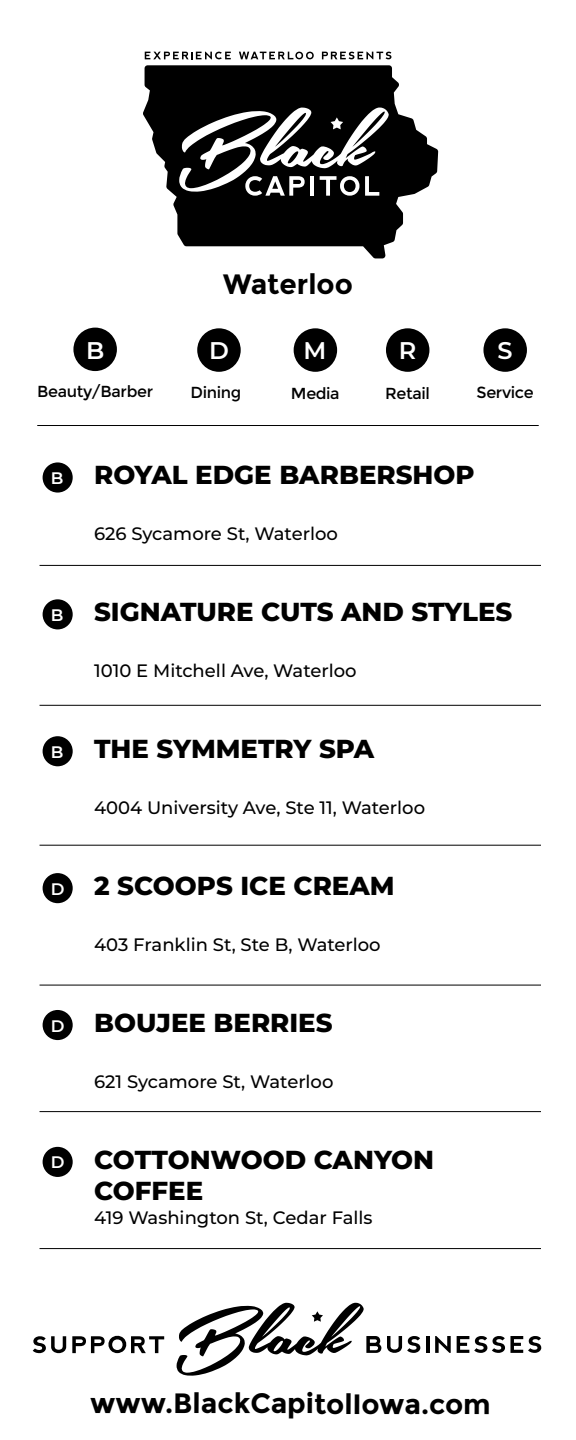
<style>
.page{position:relative;width:576px;height:1440px;background:#fff}
.page>*{position:absolute;margin:0;border:0;box-sizing:border-box;transform-origin:0 0}
.t1{font:700 28px "Montserrat";letter-spacing:-.005em;color:#000}
.t2{font:800 26px/31.2px "Montserrat";color:#000}
.t3{font:600 24px "Montserrat";color:#fff}
.t4{font:500 18px "Montserrat";color:#000}
.t5{font:600 16.6px "Montserrat";color:#fff}
.t6{font:16px "Montserrat";letter-spacing:-.025em;color:#000}
</style>
<div class="page">
<svg style="left:387px;top:1336px;width:33px;height:17px"></svg>
<hr style="left:426px;top:1336px;width:3px;height:17px;background:#000">
<svg style="left:435px;top:1336px;width:16px;height:17px"></svg>
<svg style="left:457px;top:1336px;width:84px;height:17px"></svg>
<svg style="left:177px;top:1303px;width:204px;height:73px"></svg>
<svg style="left:33px;top:1336px;width:33px;height:17px"></svg>
<svg style="left:72px;top:1335px;width:92px;height:18px"></svg>
<svg style="left:145px;top:52px;width:86px;height:7px"></svg>
<svg style="left:239px;top:52px;width:75px;height:7px"></svg>
<svg style="left:322px;top:52px;width:69px;height:7px"></svg>
<svg style="left:143px;top:65px;width:295px;height:193px;fill:#000"></svg>
<svg style="left:179px;top:108px;width:210px;height:88px"></svg>
<hr style="left:37px;top:425px;width:502px;height:1px;background:#000">
<div style="left:73px;top:328px;width:44px;height:43px;background:#000;border-radius:50%"></div>
<div style="left:197px;top:328px;width:44px;height:44px;background:#000;border-radius:50%"></div>
<div style="left:386px;top:328px;width:43px;height:44px;background:#000;border-radius:50%"></div>
<div style="left:294px;top:328px;width:43px;height:44px;background:#000;border-radius:50%"></div>
<div style="left:483px;top:328px;width:44px;height:44px;background:#000;border-radius:50%"></div>
<div style="left:43px;top:462px;width:30px;height:31px;background:#000;border-radius:50%"></div>
<div style="left:43px;top:599px;width:30px;height:30px;background:#000;border-radius:50%"></div>
<div style="left:43px;top:736px;width:30px;height:30px;background:#000;border-radius:50%"></div>
<div style="left:43px;top:873px;width:30px;height:30px;background:#000;border-radius:50%"></div>
<div style="left:43px;top:1010px;width:30px;height:30px;background:#000;border-radius:50%"></div>
<div style="left:43px;top:1147px;width:30px;height:30px;background:#000;border-radius:50%"></div>
<hr style="left:40px;top:565px;width:501px;height:1px;background:#000">
<hr style="left:40px;top:845px;width:501px;height:1px;background:#000">
<hr style="left:40px;top:1111px;width:501px;height:1px;background:#000">
<hr style="left:40px;top:1248px;width:501px;height:1px;background:#000">
<hr style="left:40px;top:705px;width:501px;height:1px;background:#000">
<hr style="left:40px;top:985px;width:501px;height:1px;background:#000">
<h3 class="t3" style="left:86px;top:333px;width:20px">B</h3>
<p class="t6" style="left:37px;top:382px;width:117px">Beauty/Barber</p>
<h1 class="t1" style="left:223px;top:268px;width:131px">Waterloo</h1>
<h3 class="t3" style="left:209px;top:334px;width:21px">D</h3>
<p class="t6" style="left:191px;top:383px;width:52px">Dining</p>
<h3 class="t3" style="left:303px;top:334px;width:24px">M</h3>
<p class="t6" style="left:291px;top:384px;width:50px">Media</p>
<h3 class="t3" style="left:399px;top:334px;width:19px">R</h3>
<p class="t6" style="left:385px;top:384px;width:46px">Retail</p>
<h3 class="t3" style="left:498px;top:334px;width:17px">S</h3>
<p class="t6" style="left:477px;top:383px;width:59px">Service</p>
<p class="t5" style="left:51px;top:466px;width:14px">B</p>
<p class="t5" style="left:51px;top:603px;width:14px">B</p>
<p class="t5" style="left:51px;top:740px;width:14px">B</p>
<p class="t5" style="left:51px;top:877px;width:15px">D</p>
<p class="t5" style="left:51px;top:1014px;width:15px">D</p>
<p class="t5" style="left:51px;top:1151px;width:15px">D</p>
<h2 class="t2" style="left:94px;top:458px;width:382px">ROYAL EDGE BARBERSHOP</h2>
<p class="t4" style="left:94px;top:521px;width:245px">626 Sycamore St, Waterloo</p>
<h2 class="t2" style="left:94px;top:595px;width:420px">SIGNATURE CUTS AND STYLES</h2>
<p class="t4" style="left:94px;top:658px;width:264px">1010 E Mitchell Ave, Waterloo</p>
<h2 class="t2" style="left:94px;top:732px;width:282px">THE SYMMETRY SPA</h2>
<p class="t4" style="left:94px;top:795px;width:332px">4004 University Ave, Ste 11, Waterloo</p>
<h2 class="t2" style="left:94px;top:869px;width:302px">2 SCOOPS ICE CREAM</h2>
<p class="t4" style="left:94px;top:932px;width:288px">403 Franklin St, Ste B, Waterloo</p>
<h2 class="t2" style="left:94px;top:1006px;width:240px">BOUJEE BERRIES</h2>
<p class="t4" style="left:94px;top:1069px;width:241px">621 Sycamore St, Waterloo</p>
<h2 class="t2" style="left:94px;top:1142px;width:342px">COTTONWOOD CANYON<br>COFFEE</h2>
<p class="t4" style="left:94px;top:1205px;width:280px">419 Washington St, Cedar Falls</p>
<h1 class="t1" style="left:90px;top:1387px;width:402px">www.BlackCapitolIowa.com</h1>
</div>
